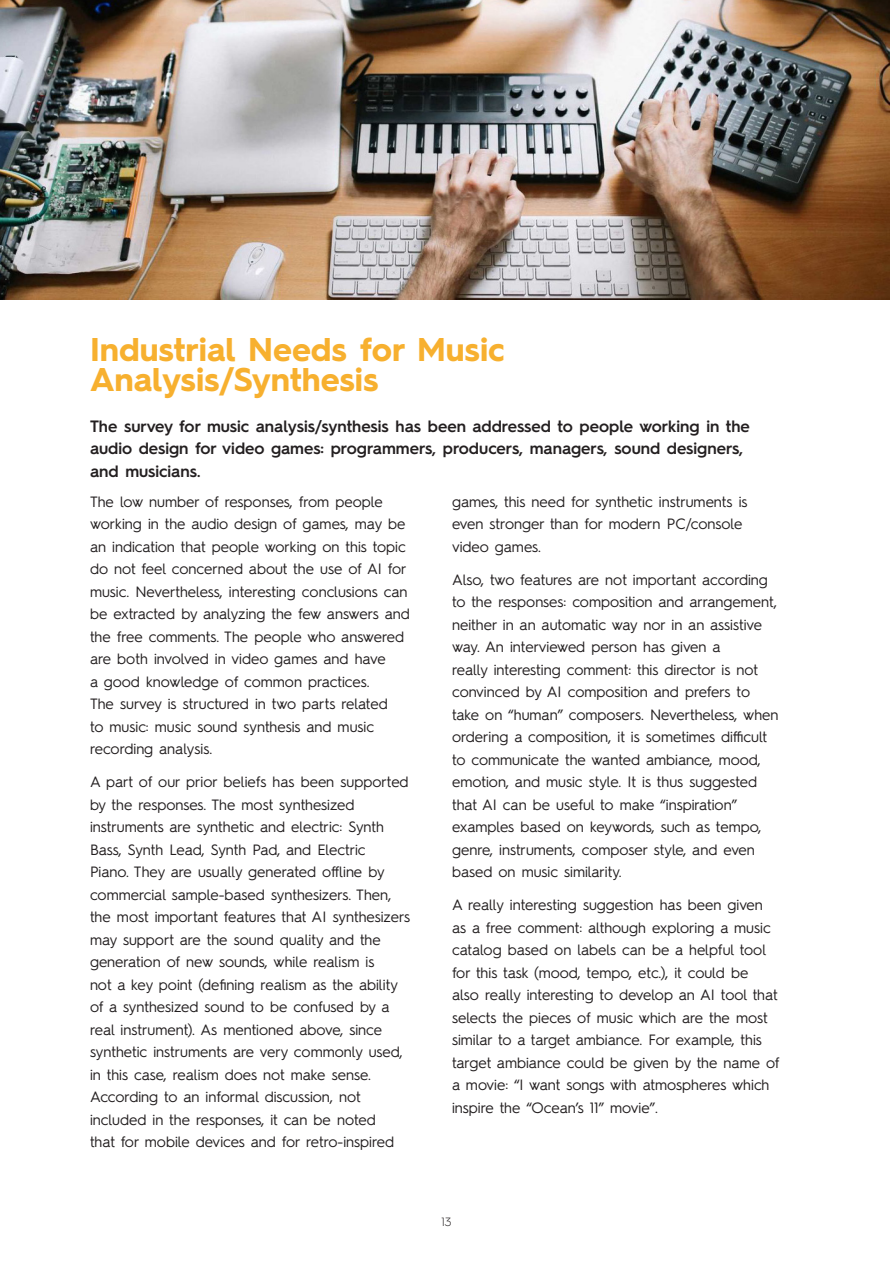
<style>
.page{position:relative;width:893px;height:1263px;background:#fff}
.page>*{position:absolute;margin:0;border:0;box-sizing:border-box;transform-origin:0 0}
.Title_2{font:700 33px/30px "Hurme Geometric Sans 3";color:#f7b02f}
.Paragraph_Style_2{font:600 16.5px/22.5px "Hurme Geometric Sans 3";color:#231f20}
.t1{font:15px/22.5px "Hurme Geometric Sans 3";color:#231f20}
.t2{font:300 12px "Hurme Geometric Sans 3";color:#231f20}
</style>
<div class="page">
<img style="left:0;top:0;width:889px;height:299px">
<p class="Title_2" style="left:90px;top:333px;width:416px">Industrial Needs for Music<br>Analysis/Synthesis</p>
<p class="Paragraph_Style_2" style="left:90px;top:413px;width:661px">The survey for music analysis/synthesis has been addressed to people working in the audio design for video games: programmers, producers, managers, sound designers, and musicians.</p>
<p class="t1" style="left:90px;top:489px;width:321px">The low number of responses, from people working in the audio design of games, may be an indication that people working on this topic do not feel concerned about the use of AI for music. Nevertheless, interesting conclusions can be extracted by analyzing the few answers and the free comments. The people who answered are both involved in video games and have<br>a good knowledge of common practices.<br>The survey is structured in two parts related<br>to music: music sound synthesis and music recording analysis.</p>
<p class="t1" style="left:90px;top:769px;width:322px">A part of our prior beliefs has been supported by the responses. The most synthesized instruments are synthetic and electric: Synth Bass, Synth Lead, Synth Pad, and Electric<br>Piano. They are usually generated offline by commercial sample-based synthesizers. Then, the most important features that AI synthesizers may support are the sound quality and the generation of new sounds, while realism is<br>not a key point (defining realism as the ability of a synthesized sound to be confused by a real instrument). As mentioned above, since synthetic instruments are very commonly used, in this case, realism does not make sense.<br>According to an informal discussion, not included in the responses, it can be noted<br>that for mobile devices and for retro-inspired</p>
<p class="t1" style="left:452px;top:489px;width:297px">games, this need for synthetic instruments is even stronger than for modern PC/console video games.</p>
<p class="t1" style="left:452px;top:567px;width:328px">Also, two features are not important according to the responses: composition and arrangement, neither in an automatic way nor in an assistive way. An interviewed person has given a<br>really interesting comment: this director is not convinced by AI composition and prefers to take on “human” composers. Nevertheless, when ordering a composition, it is sometimes difficult to communicate the wanted ambiance, mood, emotion, and music style. It is thus suggested that AI can be useful to make “inspiration” examples based on keywords, such as tempo, genre, instruments, composer style, and even based on music similarity.</p>
<p class="t1" style="left:452px;top:892px;width:329px">A really interesting suggestion has been given as a free comment: although exploring a music catalog based on labels can be a helpful tool for this task (mood, tempo, etc.), it could be<br>also really interesting to develop an AI tool that selects the pieces of music which are the most similar to a target ambiance. For example, this target ambiance could be given by the name of a movie: “I want songs with atmospheres which inspire the “Ocean’s 11” movie”.</p>
<p class="t2" style="left:442px;top:1214px;width:12px">13</p>
</div>
